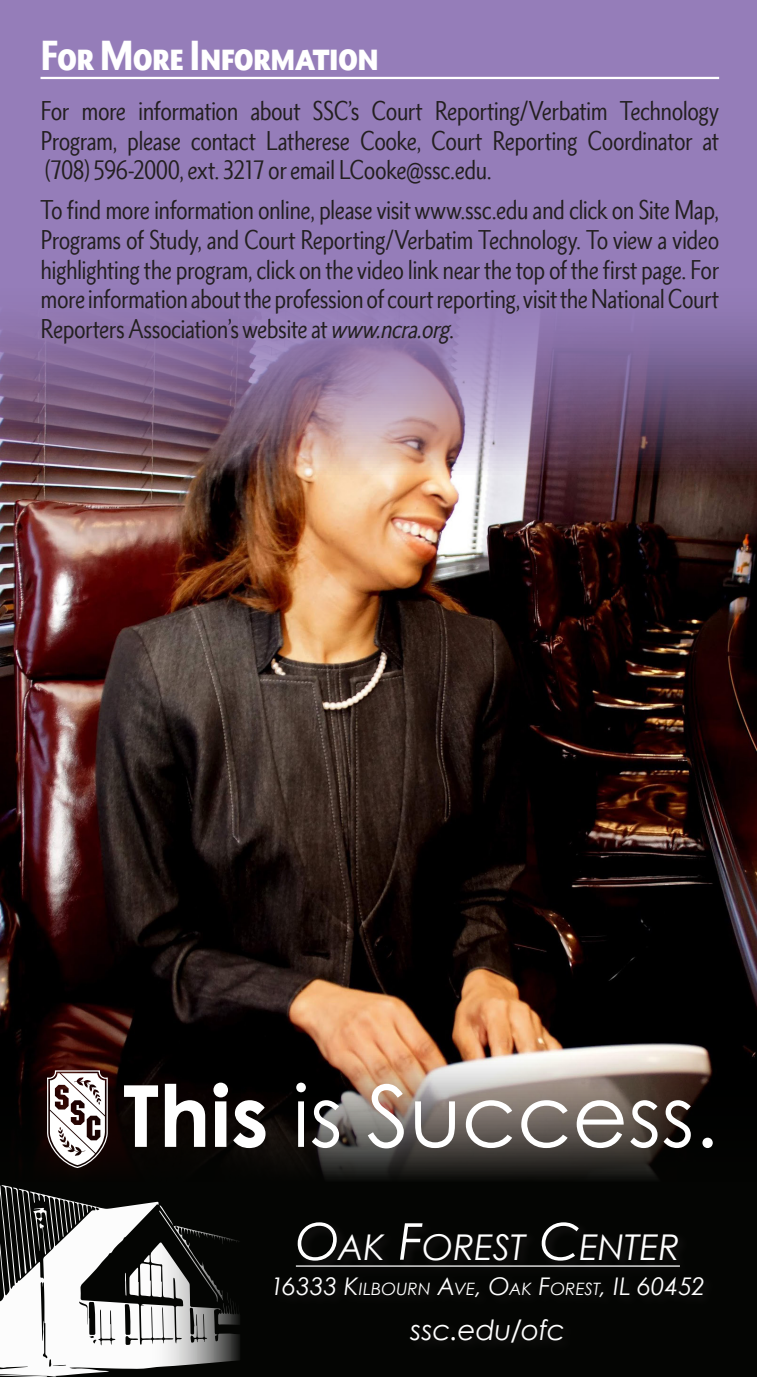
<style>
.page{position:relative;width:757px;height:1377px;background:#957db9}
.page>*{position:absolute;margin:0;border:0;box-sizing:border-box;transform-origin:0 0}
.t1{font:900 condensed 38.25px "Metro Nova Pro";letter-spacing:-.025em;color:#fff}
.t2{font:italic 35.55px "Century Gothic";letter-spacing:-.005em;color:#fff}
.t3{font:italic 27.9px "Century Gothic";letter-spacing:-.005em;color:#fff}
.Body_Text{font:condensed 24.75px/29.7px "Metro Nova Pro";letter-spacing:-.02em;color:#231f20;text-align:justify}
.t4{font:italic 24.3px "Century Gothic";letter-spacing:.01em;color:#fff}
.s1{font-style:italic}
.s2{font-size:50.85px}
.s3{font-size:17.1px}
</style>
<div class="page">
<img style="left:0;top:319px;width:757px;height:736px">
<hr style="left:40px;top:77px;width:679px;height:2px;background:#fff">
<svg style="left:0;top:1055px;width:757px;height:322px;background:#221f1b"></svg>
<svg style="left:0;top:1185px;width:240px;height:192px;background:#989898"></svg>
<svg style="left:0;top:1375px;width:47px;height:2px"></svg>
<svg style="left:13px;top:1188px;width:38px;height:86px;background:#404140"></svg>
<svg style="left:125px;top:1205px;width:115px;height:120px;background:#4c4d4c"></svg>
<div style="left:273px;top:1219px;width:442px;height:89px;background:#060705"></div>
<hr style="left:296px;top:1265px;width:384px;height:2px;background:#fff">
<div style="left:407px;top:1316px;width:169px;height:39px;background:#060605"></div>
<svg style="left:124px;top:1085px;width:34px;height:62px;background:#7c7978"></svg>
<svg style="left:165px;top:1084px;width:40px;height:63px;background:#8f8c8c"></svg>
<svg style="left:213px;top:1083px;width:52px;height:65px;background:#7d7b7b"></svg>
<svg style="left:296px;top:1083px;width:10px;height:64px"></svg>
<svg style="left:312px;top:1100px;width:27px;height:48px"></svg>
<svg style="left:368px;top:1084px;width:36px;height:64px;background:#b5a79e"></svg>
<svg style="left:415px;top:1101px;width:40px;height:47px;background:#9e9996"></svg>
<svg style="left:466px;top:1100px;width:46px;height:48px;background:#98928e"></svg>
<svg style="left:521px;top:1100px;width:46px;height:48px;background:#968f8b"></svg>
<svg style="left:576px;top:1100px;width:47px;height:48px;background:#a29c98"></svg>
<svg style="left:630px;top:1100px;width:27px;height:48px"></svg>
<svg style="left:663px;top:1100px;width:27px;height:48px"></svg>
<svg style="left:702px;top:1138px;width:10px;height:10px"></svg>
<svg style="left:46px;top:1070px;width:62px;height:99px;background:#a39a99"></svg>
<p class="t1" style="left:40px;top:31px;width:340px">For More Information</p>
<p class="Body_Text" style="left:40px;top:96px;width:680px">For more information about SSC’s Court Reporting/Verbatim Technology Program, please contact Latherese Cooke, Court Reporting Coordinator at (708) 596-2000, ext. 3217 or email LCooke@ssc.edu.</p>
<p class="Body_Text" style="left:40px;top:195px;width:680px">To find more information online, please visit www.ssc.edu and click on Site Map, Programs of Study, and Court Reporting/Verbatim Technology. To view a video highlighting the program, click on the video link near the top of the first page. For more information about the profession of court reporting, visit the National Court Reporters Association’s website at <span class="s1">www.ncra.org</span>.</p>
<p class="t2" style="left:296px;top:1225px;width:385px"><span class="s2">O</span>AK <span class="s2">F</span>OREST <span class="s2">C</span>ENTER</p>
<p class="t4" style="left:270px;top:1271px;width:436px">16333 K<span class="s3">ILBOURN</span> A<span class="s3">VE</span>, O<span class="s3">AK</span> F<span class="s3">OREST</span>, IL 60452</p>
<p class="t3" style="left:410px;top:1313px;width:156px">ssc.edu/ofc</p>
</div>
